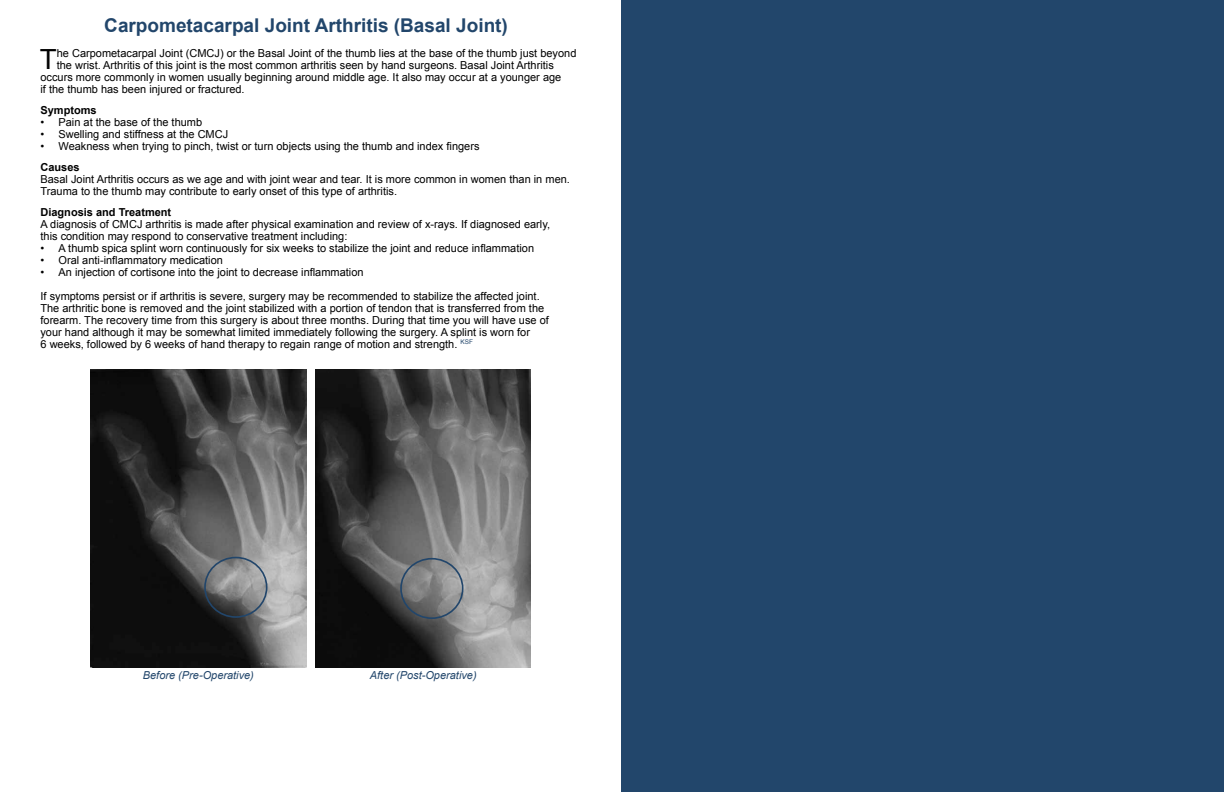
<style>
.page{position:relative;width:1224px;height:792px;background:#fff}
.page>*{position:absolute;margin:0;border:0;box-sizing:border-box;transform-origin:0 0}
.t1{font:27.8px "Arial";color:#000}
.t2{font:700 19px "Arial";color:#22466b}
.t3{font:11px/12px "Arial";color:#000}
.t4{font:italic 11px "Arial";color:#22466b}
.t5{font:700 11px "Arial";color:#000}
</style>
<div class="page">
<img style="left:91px;top:369px;width:215px;height:298px">
<div style="left:204px;top:557px;width:63px;height:61px;border:2px solid #22466b;border-radius:50%"></div>
<img style="left:316px;top:370px;width:215px;height:298px">
<div style="left:400px;top:558px;width:64px;height:61px;border:2px solid #22466b;border-radius:50%"></div>
<div style="left:622px;top:0;width:602px;height:792px;background:#22466b"></div>
<h2 class="t2" style="left:104px;top:13px;width:405px">Carpometacarpal Joint Arthritis (Basal Joint)</h2>
<h1 class="t1" style="left:40px;top:41px;width:18px">T</h1>
<p class="t3" style="left:57px;top:47px;width:521px">he Carpometacarpal Joint (CMCJ) or the Basal Joint of the thumb lies at the base of the thumb just beyond</p>
<p class="t3" style="left:57px;top:59px;width:499px">the wrist. Arthritis of this joint is the most common arthritis seen by hand surgeons. Basal Joint Arthritis</p>
<p class="t3" style="left:40px;top:71px;width:522px">occurs more commonly in women usually beginning around middle age. It also may occur at a younger age</p>
<p class="t3" style="left:40px;top:83px;width:206px">if the thumb has been injured or fractured.</p>
<p class="t5" style="left:40px;top:103px;width:58px">Symptoms</p>
<p class="t3" style="left:40px;top:116px;width:163px">• Pain at the base of the thumb</p>
<p class="t3" style="left:40px;top:128px;width:189px">• Swelling and stiffness at the CMCJ</p>
<p class="t3" style="left:40px;top:140px;width:441px">• Weakness when trying to pinch, twist or turn objects using the thumb and index fingers</p>
<p class="t5" style="left:40px;top:160px;width:41px">Causes</p>
<p class="t3" style="left:40px;top:173px;width:531px">Basal Joint Arthritis occurs as we age and with joint wear and tear. It is more common in women than in men.<br>Trauma to the thumb may contribute to early onset of this type of arthritis.</p>
<p class="t5" style="left:40px;top:205px;width:132px">Diagnosis and Treatment</p>
<p class="t3" style="left:40px;top:218px;width:511px">A diagnosis of CMCJ arthritis is made after physical examination and review of x-rays. If diagnosed early, this condition may respond to conservative treatment including:</p>
<p class="t3" style="left:40px;top:242px;width:495px">• A thumb spica splint worn continuously for six weeks to stabilize the joint and reduce inflammation</p>
<p class="t3" style="left:40px;top:254px;width:184px">• Oral anti-inflammatory medication</p>
<p class="t3" style="left:40px;top:260px;width:501px;line-height:24px">• An injection of cortisone into the joint to decrease inflammation<br>If symptoms persist or if arthritis is severe, surgery may be recommended to stabilize the affected joint.</p>
<p class="t3" style="left:40px;top:302px;width:510px">The arthritic bone is removed and the joint stabilized with a portion of tendon that is transferred from the forearm. The recovery time from this surgery is about three months. During that time you will have use of your hand although it may be somewhat limited immediately following the surgery. A splint is worn for<br>6 weeks, followed by 6 weeks of hand therapy to regain range of motion and strength. <sup>KSF</sup></p>
<p class="t4" style="left:143px;top:668px;width:113px">Before (Pre-Operative)</p>
<p class="t4" style="left:370px;top:668px;width:108px">After (Post-Operative)</p>
</div>
